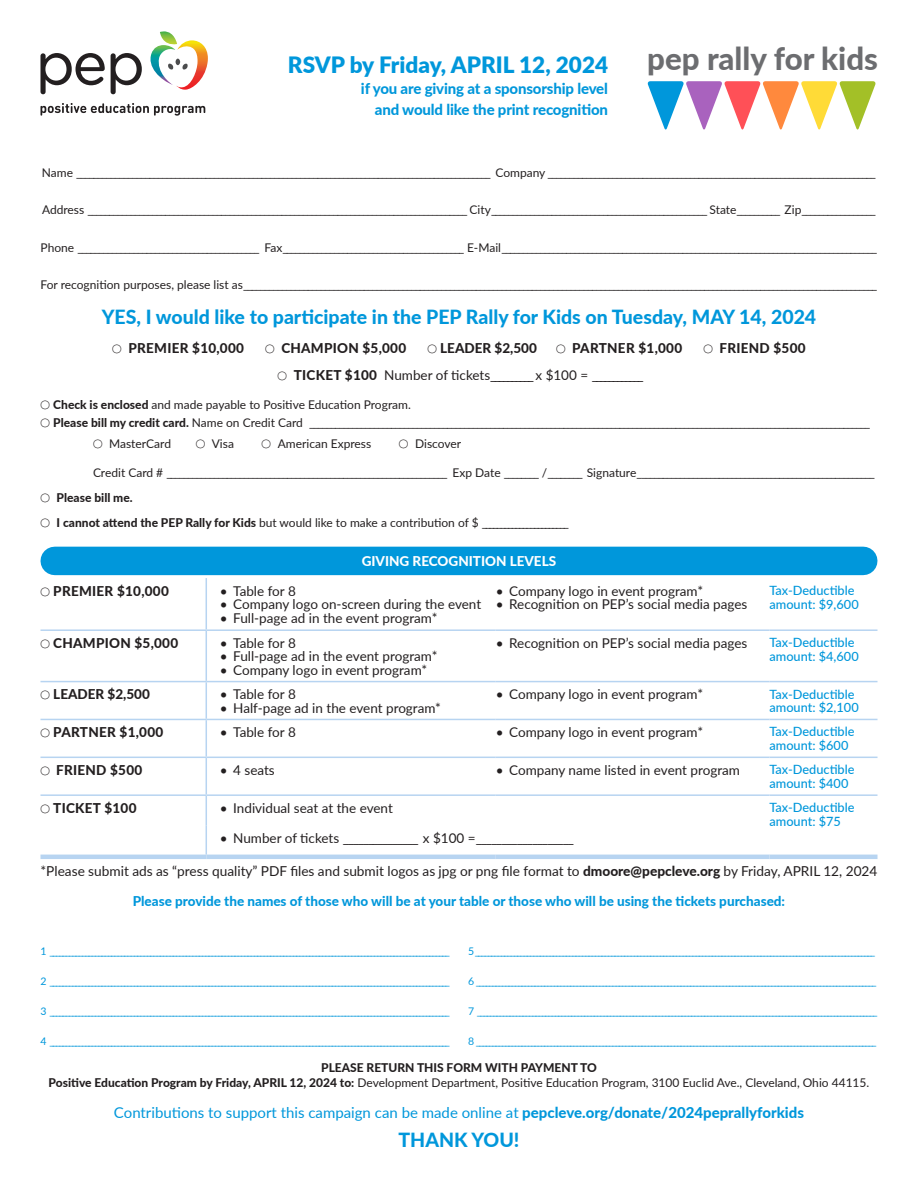
<style>
.page{position:relative;width:918px;height:1188px;background:#fff}
.page>*{position:absolute;margin:0;border:0;box-sizing:border-box;transform-origin:0 0}
.t1{font:800 31.2px "Lato";color:#6c6d70}
.t2{font:900 22.5px "Lato";color:#0097db}
.t3{font:800 19.5px "Lato";color:#0097db}
.t4{font:15px "Lato";color:#0097db}
.t5{font:800 15px "Lato";letter-spacing:-.01em;color:#0097db}
.t6{font:13.65px "Lato";color:#231f20}
.t7{font:13.5px "Lato";color:#231f20}
.t8{font:800 13.5px "Lato";letter-spacing:.02em;color:#231f20}
.t9{font:800 13.5px "Lato";color:#0097db}
.t10{font:800 13.5px "Lato";color:#231f20}
.t11{font:800 13.5px "Lato";color:#fff}
.t12{font:500 12.75px/13.5px "Lato";color:#0097db}
.t13{font:12px/15px "Lato";color:#231f20;text-align:center}
.t14{font:800 12px "Lato";color:#231f20}
.t15{font:10.5px "Lato";color:#0097db}
.s1{font-weight:800}
</style>
<div class="page">
<svg style="left:40px;top:53px;width:65px;height:41px"></svg>
<svg style="left:111px;top:31px;width:97px;height:63px"></svg>
<svg style="left:40px;top:103px;width:165px;height:13px"></svg>
<svg style="left:647px;top:81px;width:229px;height:49px"></svg>
<div style="left:55px;top:547px;width:808px;height:28px;background:#0097db"></div>
<hr style="left:206px;top:578px;width:1px;height:51px;background:#b7d4f1">
<hr style="left:40px;top:629px;width:166px;height:2px;background:#b7d4f1">
<hr style="left:206px;top:629px;width:290px;height:2px;background:#b7d4f1">
<hr style="left:206px;top:631px;width:1px;height:50px;background:#b7d4f1">
<hr style="left:496px;top:629px;width:274px;height:2px;background:#b7d4f1">
<hr style="left:770px;top:629px;width:108px;height:2px;background:#b7d4f1">
<hr style="left:40px;top:681px;width:166px;height:1px;background:#b7d4f1">
<hr style="left:206px;top:681px;width:290px;height:1px;background:#b7d4f1">
<hr style="left:206px;top:682px;width:1px;height:37px;background:#b7d4f1">
<hr style="left:496px;top:681px;width:274px;height:1px;background:#b7d4f1">
<hr style="left:770px;top:681px;width:108px;height:1px;background:#b7d4f1">
<hr style="left:40px;top:719px;width:166px;height:1px;background:#b7d4f1">
<hr style="left:206px;top:719px;width:290px;height:1px;background:#b7d4f1">
<hr style="left:206px;top:720px;width:1px;height:37px;background:#b7d4f1">
<hr style="left:496px;top:719px;width:274px;height:1px;background:#b7d4f1">
<hr style="left:770px;top:719px;width:108px;height:1px;background:#b7d4f1">
<hr style="left:40px;top:757px;width:166px;height:1px;background:#b7d4f1">
<hr style="left:206px;top:757px;width:290px;height:1px;background:#b7d4f1">
<hr style="left:206px;top:758px;width:1px;height:36px;background:#b7d4f1">
<hr style="left:496px;top:757px;width:274px;height:1px;background:#b7d4f1">
<hr style="left:770px;top:757px;width:108px;height:1px;background:#b7d4f1">
<hr style="left:40px;top:855px;width:166px;height:4px;background:#b7d4f1">
<hr style="left:206px;top:855px;width:290px;height:4px;background:#b7d4f1">
<hr style="left:496px;top:855px;width:274px;height:4px;background:#b7d4f1">
<hr style="left:770px;top:855px;width:108px;height:4px;background:#b7d4f1">
<hr style="left:40px;top:794px;width:166px;height:2px;background:#b7d4f1">
<hr style="left:206px;top:794px;width:290px;height:2px;background:#b7d4f1">
<hr style="left:496px;top:794px;width:274px;height:2px;background:#b7d4f1">
<hr style="left:770px;top:794px;width:108px;height:2px;background:#b7d4f1">
<hr style="left:206px;top:796px;width:1px;height:30px;background:#b7d4f1">
<svg style="left:206px;top:826px;width:1px;height:29px"></svg>
<p class="t2" style="left:288px;top:48px;width:322px">RSVP by Friday, APRIL 12, 2024</p>
<p class="t5" style="left:361px;top:78px;width:249px">if you are giving at a sponsorship level</p>
<p class="t5" style="left:375px;top:99px;width:235px">and would like the print recognition</p>
<p class="t1" style="left:647px;top:36px;width:232px">pep rally for kids</p>
<p class="t13" style="left:42px;top:164px;width:836px">Name ________________________________________________________________________________________________ Company ____________________________________________________________________________</p>
<p class="t13" style="left:42px;top:202px;width:835px">Address ________________________________________________________________________________________ City__________________________________________________ State__________ Zip_________________</p>
<p class="t13" style="left:41px;top:239px;width:838px">Phone __________________________________________ Fax__________________________________________ E-Mail _______________________________________________________________________________________</p>
<p class="t13" style="left:40px;top:277px;width:839px">For recognition purposes, please list as___________________________________________________________________________________________________________________________________________________</p>
<p class="t3" style="left:102px;top:302px;width:716px">YES, I would like to participate in the PEP Rally for Kids on Tuesday, MAY 14, 2024</p>
<p class="t8" style="left:112px;top:338px;width:133px">○ PREMIER $10,000</p>
<p class="t8" style="left:265px;top:338px;width:143px">○ CHAMPION $5,000</p>
<p class="t10" style="left:427px;top:338px;width:111px">○ LEADER $2,500</p>
<p class="t8" style="left:556px;top:338px;width:128px">○ PARTNER $1,000</p>
<p class="t8" style="left:703px;top:338px;width:104px">○ FRIEND $500</p>
<p class="t7" style="left:278px;top:365px;width:368px">○ <span class="s1">TICKET $100</span> Number of tickets__________ x $100 = ____________</p>
<p class="t13" style="left:40px;top:396px;width:372px">○ <span class="s1">Check is enclosed</span> and made payable to Positive Education Program.</p>
<p class="t13" style="left:40px;top:414px;width:831px">○ <span class="s1">Please bill my credit card.</span> Name on Credit Card __________________________________________________________________________________________________________________________________</p>
<p class="t13" style="left:93px;top:436px;width:80px">○ MasterCard</p>
<p class="t13" style="left:196px;top:436px;width:40px">○ Visa</p>
<p class="t13" style="left:262px;top:436px;width:111px">○ American Express</p>
<p class="t13" style="left:399px;top:436px;width:64px">○ Discover</p>
<p class="t13" style="left:93px;top:465px;width:783px">Credit Card # _________________________________________________________________ Exp Date ________ /________ Signature_______________________________________________________</p>
<p class="t14" style="left:40px;top:488px;width:94px">○ Please bill me.</p>
<p class="t13" style="left:40px;top:515px;width:530px">○ <span class="s1">I cannot attend the PEP Rally for Kids</span> but would like to make a contribution of $ _______________________</p>
<p class="t11" style="left:362px;top:551px;width:196px">GIVING RECOGNITION LEVELS</p>
<p class="t8" style="left:40px;top:581px;width:130px">○ PREMIER $10,000</p>
<p class="t7" style="left:220px;top:581px;width:78px">• Table for 8</p>
<p class="t7" style="left:220px;top:595px;width:263px">• Company logo on-screen during the event</p>
<p class="t7" style="left:220px;top:608px;width:219px">• Full-page ad in the event program*</p>
<p class="t7" style="left:496px;top:581px;width:209px">• Company logo in event program*</p>
<p class="t7" style="left:496px;top:595px;width:253px">• Recognition on PEP’s social media pages</p>
<p class="t12" style="left:770px;top:583px;width:91px">Tax-Deductible amount: $9,600</p>
<p class="t8" style="left:40px;top:633px;width:139px">○ CHAMPION $5,000</p>
<p class="t7" style="left:220px;top:633px;width:78px">• Table for 8</p>
<p class="t7" style="left:220px;top:647px;width:219px">• Full-page ad in the event program*</p>
<p class="t7" style="left:220px;top:660px;width:209px">• Company logo in event program*</p>
<p class="t10" style="left:40px;top:684px;width:111px">○ LEADER $2,500</p>
<p class="t7" style="left:220px;top:685px;width:78px">• Table for 8</p>
<p class="t7" style="left:220px;top:698px;width:223px">• Half-page ad in the event program*</p>
<p class="t7" style="left:496px;top:633px;width:253px">• Recognition on PEP’s social media pages</p>
<p class="t12" style="left:770px;top:635px;width:91px">Tax-Deductible amount: $4,600</p>
<p class="t7" style="left:496px;top:685px;width:209px">• Company logo in event program*</p>
<p class="t12" style="left:770px;top:687px;width:91px">Tax-Deductible amount: $2,100</p>
<p class="t8" style="left:40px;top:722px;width:124px">○ PARTNER $1,000</p>
<p class="t7" style="left:220px;top:723px;width:78px">• Table for 8</p>
<p class="t7" style="left:496px;top:723px;width:209px">• Company logo in event program*</p>
<p class="t12" style="left:770px;top:725px;width:87px">Tax-Deductible amount: $600</p>
<p class="t8" style="left:40px;top:760px;width:103px">○ FRIEND $500</p>
<p class="t7" style="left:220px;top:760px;width:57px">• 4 seats</p>
<p class="t7" style="left:496px;top:760px;width:246px">• Company name listed in event program</p>
<p class="t12" style="left:770px;top:762px;width:87px">Tax-Deductible amount: $400</p>
<p class="t8" style="left:40px;top:798px;width:98px">○ TICKET $100</p>
<p class="t7" style="left:220px;top:798px;width:175px">• Individual seat at the event</p>
<p class="t12" style="left:770px;top:800px;width:87px">Tax-Deductible amount: $75</p>
<p class="t7" style="left:220px;top:829px;width:356px">• Number of tickets _______________ x $100 =___________________</p>
<p class="t6" style="left:40px;top:861px;width:838px">*Please submit ads as “press quality” PDF files and submit logos as jpg or png file format to <span class="s1">dmoore@pepcleve.org</span> by Friday, APRIL 12, 2024</p>
<p class="t9" style="left:133px;top:891px;width:654px">Please provide the names of those who will be at your table or those who will be using the tickets purchased:</p>
<p class="t15" style="left:40px;top:944px;width:411px">1 ___________________________________________________________________________________________________________________________</p>
<p class="t15" style="left:40px;top:974px;width:411px">2 ___________________________________________________________________________________________________________________________</p>
<p class="t15" style="left:40px;top:1004px;width:411px">3 ___________________________________________________________________________________________________________________________</p>
<p class="t15" style="left:40px;top:1034px;width:411px">4 ___________________________________________________________________________________________________________________________</p>
<p class="t15" style="left:468px;top:944px;width:409px">5 ___________________________________________________________________________________________________________________________</p>
<p class="t15" style="left:468px;top:974px;width:410px">6 ___________________________________________________________________________________________________________________________</p>
<p class="t15" style="left:468px;top:1004px;width:411px">7 ___________________________________________________________________________________________________________________________</p>
<p class="t15" style="left:468px;top:1034px;width:410px">8 ___________________________________________________________________________________________________________________________</p>
<p class="t13" style="left:49px;top:1060px;width:822px"><span class="s1">PLEASE RETURN THIS FORM WITH PAYMENT TO<br>Positive Education Program by Friday, APRIL 12, 2024 to:</span> Development Department, Positive Education Program, 3100 Euclid Ave., Cleveland, Ohio 44115.</p>
<p class="t4" style="left:114px;top:1102px;width:692px">Contributions to support this campaign can be made online at <span class="s1">pepcleve.org/donate/2024peprallyforkids</span></p>
<p class="t3" style="left:399px;top:1126px;width:122px">THANK YOU!</p>
</div>
